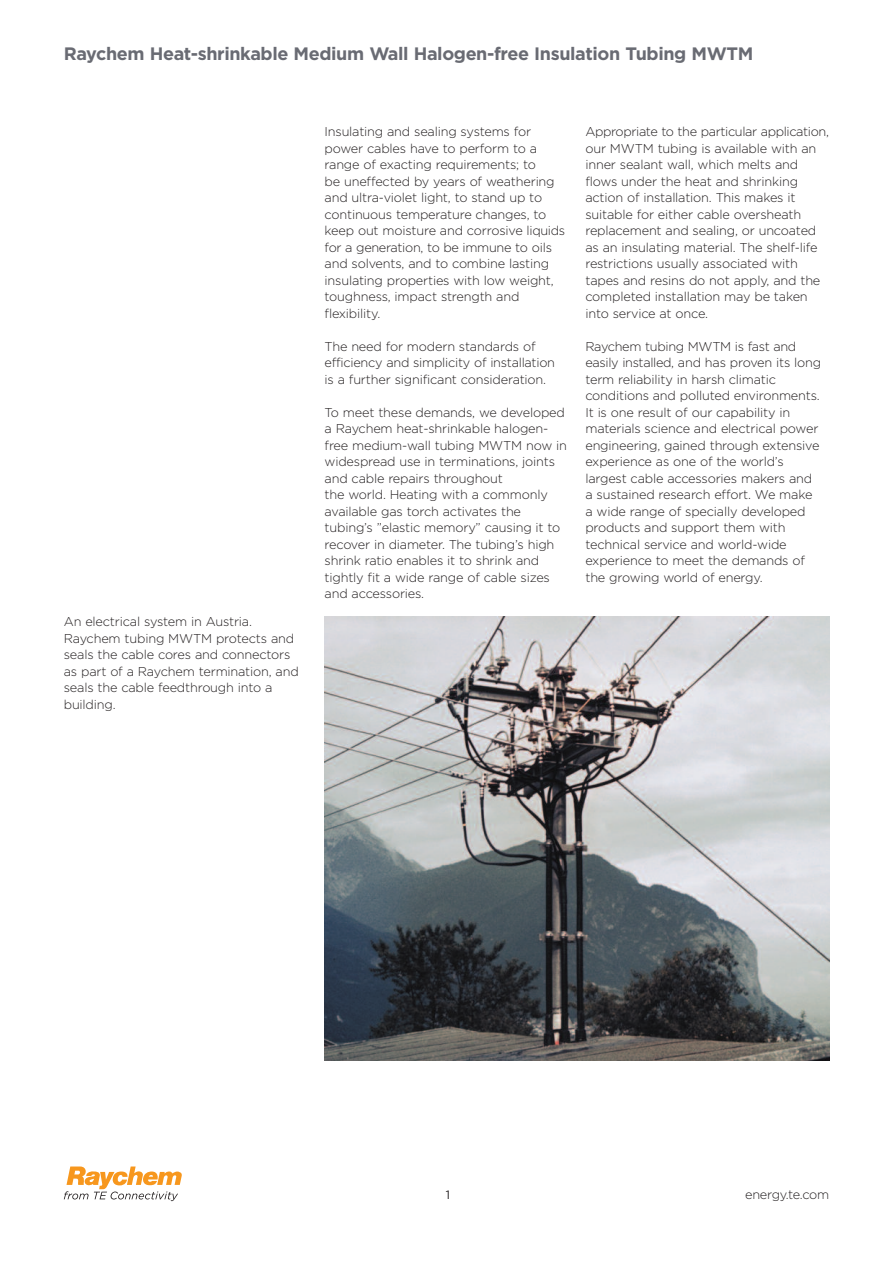
<style>
.page{position:relative;width:893px;height:1263px;background:#fff}
.page>*{position:absolute;margin:0;border:0;box-sizing:border-box;transform-origin:0 0}
.t1{font:700 18px "Gotham";letter-spacing:-.02em;color:#696b73}
.t2{font:300 12.75px/16.5px "Gotham";letter-spacing:-.015em;color:#231f20}
.t3{font:12px "Gotham";color:#231f20}
</style>
<div class="page">
<img style="left:325px;top:617px;width:504px;height:443px">
<svg style="left:64px;top:1166px;width:118px;height:35px"></svg>
<h1 class="t1" style="left:64px;top:43px;width:691px">Raychem Heat-shrinkable Medium Wall Halogen-free Insulation Tubing MWTM</h1>
<p class="t2" style="left:64px;top:613px;width:236px">An electrical system in Austria.<br>Raychem tubing MWTM protects and seals the cable cores and connectors as part of a Raychem termination, and seals the cable feedthrough into a building.</p>
<p class="t2" style="left:325px;top:124px;width:242px">Insulating and sealing systems for power cables have to perform to a range of exacting requirements; to<br>be uneffected by years of weathering and ultra-violet light, to stand up to continuous temperature changes, to keep out moisture and corrosive liquids for a generation, to be immune to oils and solvents, and to combine lasting insulating properties with low weight, toughness, impact strength and flexibility.</p>
<p class="t2" style="left:325px;top:338px;width:232px">The need for modern standards of efficiency and simplicity of installation is a further significant consideration.</p>
<p class="t2" style="left:325px;top:404px;width:244px">To meet these demands, we developed a Raychem heat-shrinkable halogen&shy;free medium-wall tubing MWTM now in widespread use in terminations, joints and cable repairs throughout<br>the world. Heating with a commonly available gas torch activates the tubing’s ”elastic memory” causing it to recover in diameter. The tubing’s high shrink ratio enables it to shrink and tightly fit a wide range of cable sizes and accessories.</p>
<p class="t2" style="left:585px;top:124px;width:245px">Appropriate to the particular application, our MWTM tubing is available with an inner sealant wall, which melts and flows under the heat and shrinking action of installation. This makes it suitable for either cable oversheath replacement and sealing, or uncoated as an insulating material. The shelf-life restrictions usually associated with tapes and resins do not apply, and the completed installation may be taken into service at once.</p>
<p class="t2" style="left:585px;top:338px;width:237px">Raychem tubing MWTM is fast and easily installed, and has proven its long term reliability in harsh climatic conditions and polluted environments.<br>It is one result of our capability in materials science and electrical power engineering, gained through extensive experience as one of the world’s largest cable accessories makers and a sustained research effort. We make a wide range of specially developed products and support them with technical service and world-wide experience to meet the demands of the growing world of energy.</p>
<p class="t3" style="left:446px;top:1188px;width:6px">1</p>
<p class="t2" style="left:745px;top:1187px;width:85px">energy.te.com</p>
</div>
